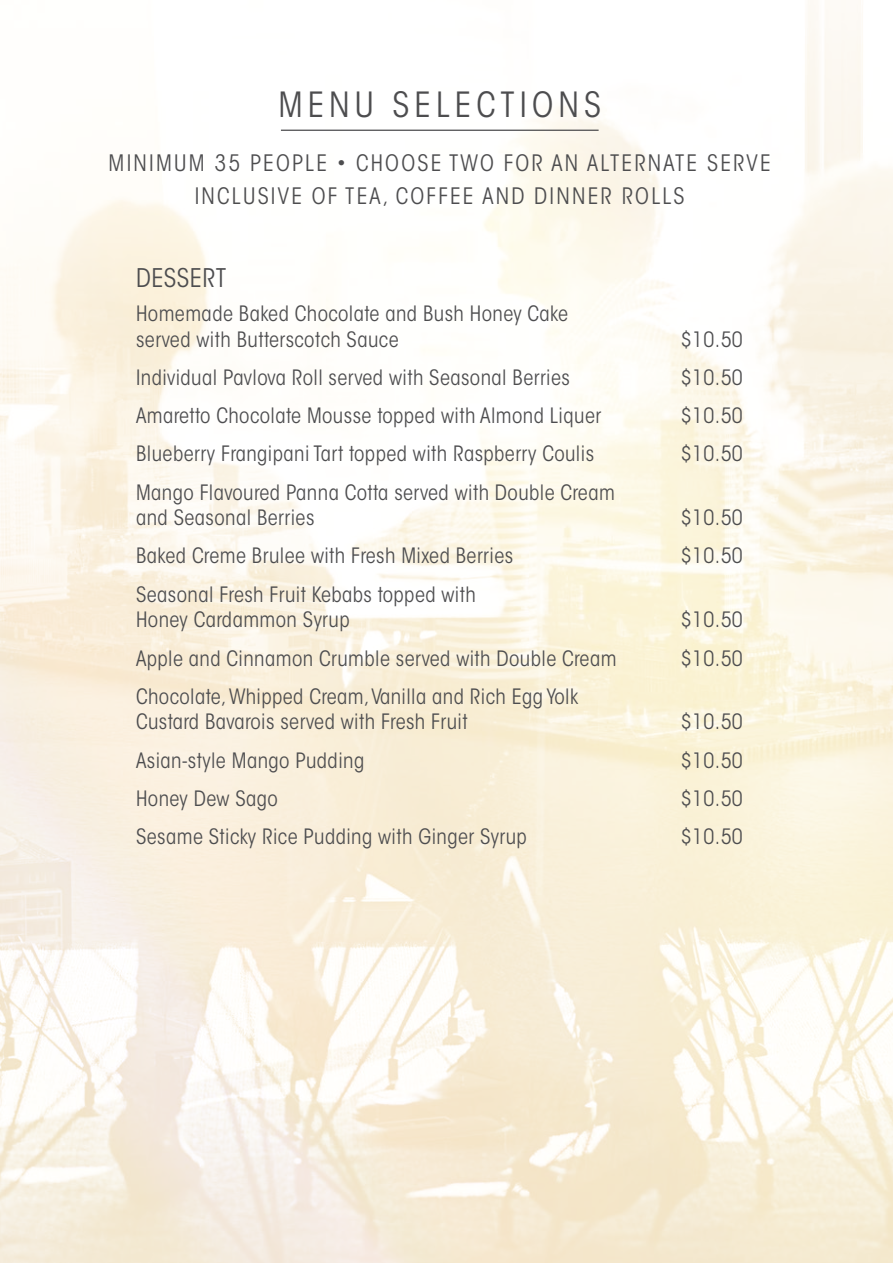
<style>
.page{position:relative;width:893px;height:1263px;background:#fff}
.page>*{position:absolute;margin:0;border:0;box-sizing:border-box;transform-origin:0 0}
.t1{font:34.5px "ITC Avant Garde MM 302 450";letter-spacing:.15em;color:#4d4d4f}
.t2{font:25.5px "ITC Avant Garde MM 302 450";letter-spacing:.02em;color:#4d4d4f}
.t3{font:22.5px/33px "ITC Avant Garde MM 302 450";letter-spacing:.1em;color:#4d4d4f;text-align:center}
.t4{font:21px/25.5px "ITC Avant Garde MM 302 450";letter-spacing:.02em;color:#4d4d4f}
</style>
<div class="page">
<img style="left:0;top:0;width:893px;height:1263px">
<hr style="left:281px;top:130px;width:318px;height:1px;background:#4d4d4f">
<h1 class="t1" style="left:278px;top:84px;width:324px">MENU SELECTIONS</h1>
<p class="t3" style="left:109px;top:147px;width:664px">MINIMUM 35 PEOPLE • CHOOSE TWO FOR AN ALTERNATE SERVE<br>INCLUSIVE OF TEA, COFFEE AND DINNER ROLLS</p>
<p class="t2" style="left:136px;top:263px;width:92px">DESSERT</p>
<p class="t4" style="left:136px;top:301px;width:434px">Homemade Baked Chocolate and Bush Honey Cake served with Butterscotch Sauce</p>
<p class="t4" style="left:681px;top:327px;width:63px">$10.50</p>
<p class="t4" style="left:136px;top:365px;width:435px">Individual Pavlova Roll served with Seasonal Berries</p>
<p class="t4" style="left:681px;top:365px;width:63px">$10.50</p>
<p class="t4" style="left:136px;top:403px;width:467px">Amaretto Chocolate Mousse topped with Almond Liquer</p>
<p class="t4" style="left:681px;top:403px;width:63px">$10.50</p>
<p class="t4" style="left:136px;top:442px;width:459px">Blueberry Frangipani Tart topped with Raspberry Coulis</p>
<p class="t4" style="left:681px;top:442px;width:63px">$10.50</p>
<p class="t4" style="left:136px;top:480px;width:480px">Mango Flavoured Panna Cotta served with Double Cream and Seasonal Berries</p>
<p class="t4" style="left:681px;top:505px;width:63px">$10.50</p>
<p class="t4" style="left:136px;top:544px;width:379px">Baked Creme Brulee with Fresh Mixed Berries</p>
<p class="t4" style="left:681px;top:544px;width:63px">$10.50</p>
<p class="t4" style="left:136px;top:582px;width:341px">Seasonal Fresh Fruit Kebabs topped with<br>Honey Cardammon Syrup</p>
<p class="t4" style="left:681px;top:607px;width:63px">$10.50</p>
<p class="t4" style="left:136px;top:646px;width:482px">Apple and Cinnamon Crumble served with Double Cream</p>
<p class="t4" style="left:681px;top:646px;width:63px">$10.50</p>
<p class="t4" style="left:136px;top:684px;width:444px">Chocolate, Whipped Cream, Vanilla and Rich Egg Yolk<br>Custard Bavarois served with Fresh Fruit</p>
<p class="t4" style="left:681px;top:709px;width:63px">$10.50</p>
<p class="t4" style="left:136px;top:748px;width:230px">Asian-style Mango Pudding</p>
<p class="t4" style="left:681px;top:748px;width:63px">$10.50</p>
<p class="t4" style="left:136px;top:786px;width:143px">Honey Dew Sago</p>
<p class="t4" style="left:681px;top:786px;width:63px">$10.50</p>
<p class="t4" style="left:136px;top:824px;width:392px">Sesame Sticky Rice Pudding with Ginger Syrup</p>
<p class="t4" style="left:681px;top:824px;width:63px">$10.50</p>
</div>
